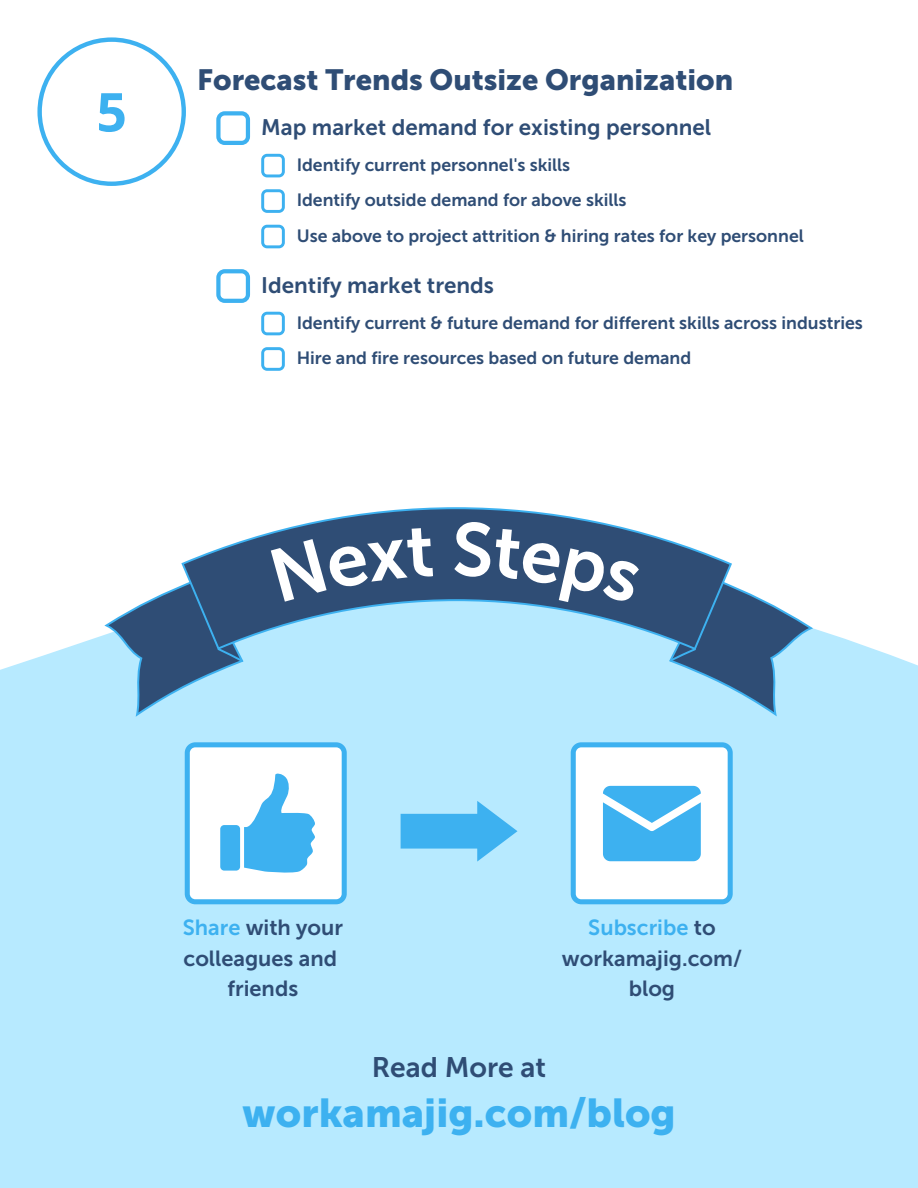
<style>
.page{position:relative;width:918px;height:1188px;background:#fff}
.page>*{position:absolute;margin:0;border:0;box-sizing:border-box;transform-origin:0 0}
.t1{font:40.05px "Museo Sans 900";color:#3db1f0}
.t2{font:29.1px "Museo Sans 900";color:#2f4d75}
.t3{font:28.2px "Museo Sans 700";color:#2f4d75}
.t4{font:22.35px "Museo Sans 700";color:#2f4d75}
.t5{font:21.75px/30.3px "Museo Sans 700";color:#2f4d75;text-align:center}
.t6{font:17.7px/35.4px "Museo Sans 700";color:#2f4d75}
.s1{color:#3db1f0}
</style>
<div class="page">
<svg style="left:37px;top:37px;width:149px;height:149px"></svg>
<svg style="left:216px;top:111px;width:34px;height:34px"></svg>
<svg style="left:261px;top:154px;width:24px;height:23px"></svg>
<svg style="left:261px;top:189px;width:24px;height:24px"></svg>
<svg style="left:261px;top:225px;width:24px;height:23px"></svg>
<svg style="left:216px;top:269px;width:34px;height:34px"></svg>
<svg style="left:261px;top:312px;width:24px;height:23px"></svg>
<svg style="left:261px;top:347px;width:24px;height:24px"></svg>
<div style="left:0;top:628px;width:918px;height:560px;background:#b7eaff"></div>
<svg style="left:401px;top:801px;width:116px;height:61px;background:#74caf6"></svg>
<svg style="left:104px;top:585px;width:139px;height:132px;background:#7da4c1"></svg>
<svg style="left:669px;top:585px;width:144px;height:131px;background:#7ea5c2"></svg>
<svg style="left:181px;top:507px;width:551px;height:143px"></svg>
<svg style="left:185px;top:742px;width:162px;height:162px"></svg>
<div style="left:220px;top:825px;width:20px;height:46px;background:#3db1f0;border-radius:4px"></div>
<svg style="left:571px;top:742px;width:162px;height:162px"></svg>
<div style="left:271px;top:527px;width:162px;height:75px;background:#2f4d75"></div>
<div style="left:454px;top:521px;width:187px;height:87px;background:#2f4d75"></div>
<h2 class="t2" style="left:197px;top:63px;width:537px">Forecast Trends Outsize Organization</h2>
<p class="t4" style="left:261px;top:114px;width:452px">Map market demand for existing personnel</p>
<p class="t6" style="left:297px;top:147px;width:509px">Identify current personnel's skills<br>Identify outside demand for above skills<br>Use above to project attrition &amp; hiring rates for key personnel</p>
<p class="t4" style="left:261px;top:272px;width:234px">Identify market trends</p>
<p class="t6" style="left:297px;top:305px;width:568px">Identify current &amp; future demand for different skills across industries<br>Hire and fire resources based on future demand</p>
<p class="t5" style="left:183px;top:913px;width:162px"><span class="s1">Share</span> with your colleagues and friends</p>
<p class="t5" style="left:562px;top:913px;width:182px"><span class="s1">Subscribe</span> to workamajig.com/ blog</p>
<h3 class="t3" style="left:372px;top:1050px;width:176px">Read More at</h3>
<h1 class="t1" style="left:242px;top:1090px;width:435px">workamajig.com/blog</h1>
</div>
